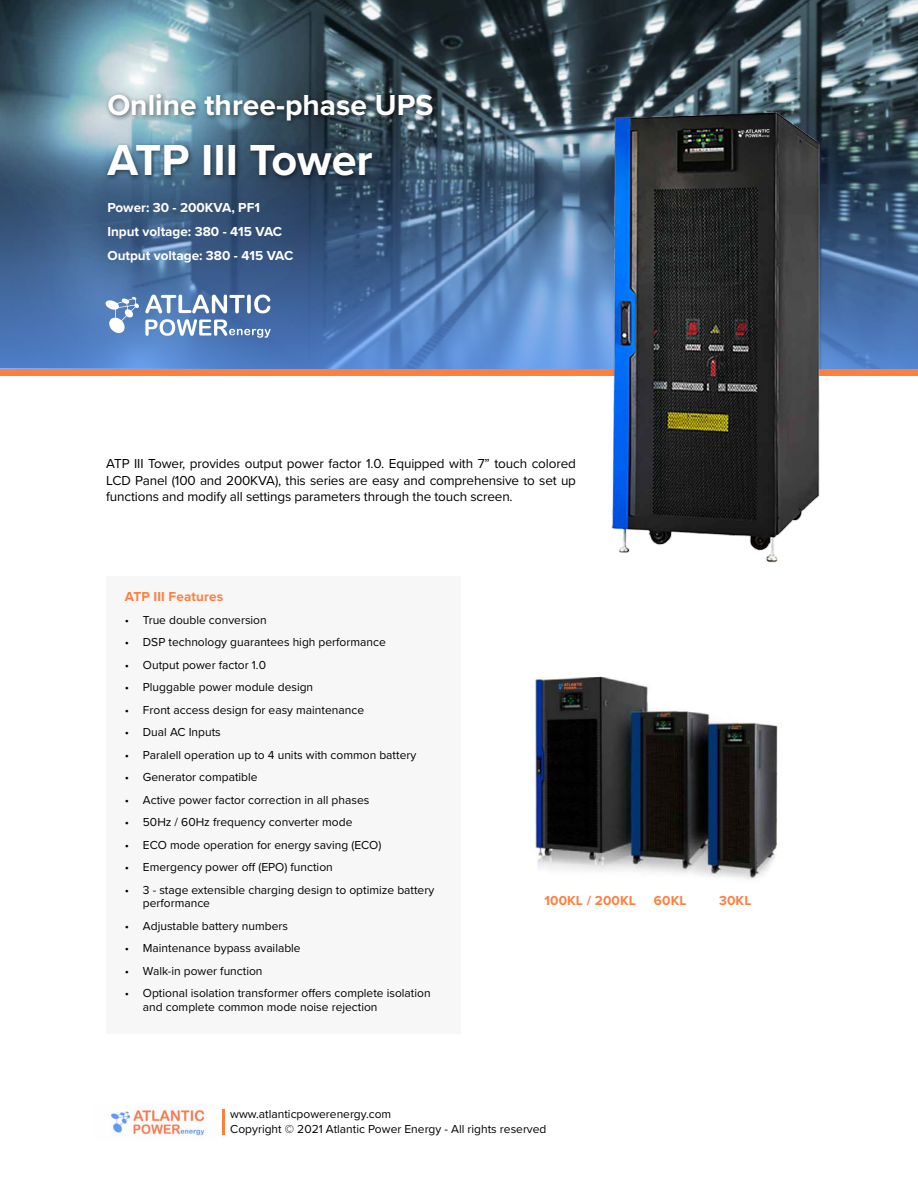
<style>
.page{position:relative;width:918px;height:1188px;background:#fff}
.page>*{position:absolute;margin:0;border:0;box-sizing:border-box;transform-origin:0 0}
.t1{font:700 45px "Proxima Nova";color:#fff}
.t2{font:700 30px "Proxima Nova";color:#fff}
.t3{font:13.5px/16.5px "Proxima Nova";letter-spacing:-.01em;color:#000;text-align:justify}
.t4{font:700 13.5px/24px "Proxima Nova";color:#fff}
.t5{font:700 13.5px "Proxima Nova";letter-spacing:.01em;color:#ff7f40}
.t6{font:12px/13.5px "Proxima Nova";color:#000}
</style>
<div class="page">
<img style="left:0;top:0;width:918px;height:369px">
<div style="left:0;top:369px;width:918px;height:6px;background:#ff7f40"></div>
<hr style="left:222px;top:1110px;width:3px;height:25px;background:#ff7f40">
<img style="left:111px;top:1104px;width:96px;height:34px">
<svg style="left:0;top:110px;width:918px;height:258px;background:#4a6e9a"></svg>
<div style="left:104px;top:91px;width:335px;height:91px;background:#000;opacity:.5"></div>
<svg style="left:105px;top:297px;width:34px;height:36px"></svg>
<svg style="left:145px;top:295px;width:125px;height:18px"></svg>
<svg style="left:145px;top:319px;width:126px;height:19px"></svg>
<div style="left:106px;top:576px;width:355px;height:457px;background:#f7f7f8"></div>
<img style="left:530px;top:676px;width:248px;height:204px">
<img style="left:598px;top:91px;width:235px;height:472px">
<h2 class="t2" style="left:107px;top:83px;width:328px">Online three-phase UPS</h2>
<h1 class="t1" style="left:107px;top:127px;width:267px">ATP III Tower</h1>
<p class="t4" style="left:107px;top:196px;width:187px">Power: 30 - 200KVA, PF1<br>Input voltage: 380 - 415 VAC<br>Output voltage: 380 - 415 VAC</p>
<p class="t3" style="left:106px;top:455px;width:471px">ATP III Tower, provides output power factor 1.0. Equipped with 7” touch colored LCD Panel (100 and 200KVA), this series are easy and comprehensive to set up functions and modify all settings parameters through the touch screen.</p>
<p class="t5" style="left:125px;top:587px;width:100px">ATP III Features</p>
<p class="t6" style="left:125px;top:612px;width:143px">• True double conversion</p>
<p class="t6" style="left:125px;top:635px;width:262px">• DSP technology guarantees high performance</p>
<p class="t6" style="left:125px;top:657px;width:143px">• Output power factor 1.0</p>
<p class="t6" style="left:125px;top:680px;width:190px">• Pluggable power module design</p>
<p class="t6" style="left:125px;top:702px;width:241px">• Front access design for easy maintenance</p>
<p class="t6" style="left:125px;top:725px;width:97px">• Dual AC Inputs</p>
<p class="t6" style="left:125px;top:747px;width:293px">• Paralell operation up to 4 units with common battery</p>
<p class="t6" style="left:125px;top:770px;width:134px">• Generator compatible</p>
<p class="t6" style="left:125px;top:792px;width:246px">• Active power factor correction in all phases</p>
<p class="t6" style="left:125px;top:815px;width:229px">• 50Hz / 60Hz frequency converter mode</p>
<p class="t6" style="left:125px;top:837px;width:258px">• ECO mode operation for energy saving (ECO)</p>
<p class="t6" style="left:125px;top:860px;width:209px">• Emergency power off (EPO) function</p>
<p class="t6" style="left:143px;top:882px;width:293px;text-indent:-18px">• 3 - stage extensible charging design to optimize battery performance</p>
<p class="t6" style="left:125px;top:918px;width:165px">• Adjustable battery numbers</p>
<p class="t6" style="left:125px;top:941px;width:177px">• Maintenance bypass available</p>
<p class="t6" style="left:125px;top:963px;width:139px">• Walk-in power function</p>
<p class="t6" style="left:143px;top:986px;width:289px;text-indent:-18px">• Optional isolation transformer offers complete isolation and complete common mode noise rejection</p>
<p class="t5" style="left:544px;top:890px;width:93px">100KL / 200KL</p>
<p class="t5" style="left:654px;top:890px;width:34px">60KL</p>
<p class="t5" style="left:719px;top:890px;width:34px">30KL</p>
<p class="t6" style="left:230px;top:1106px;width:318px;line-height:15px">www.atlanticpowerenergy.com<br>Copyright © 2021 Atlantic Power Energy - All rights reserved</p>
</div>
